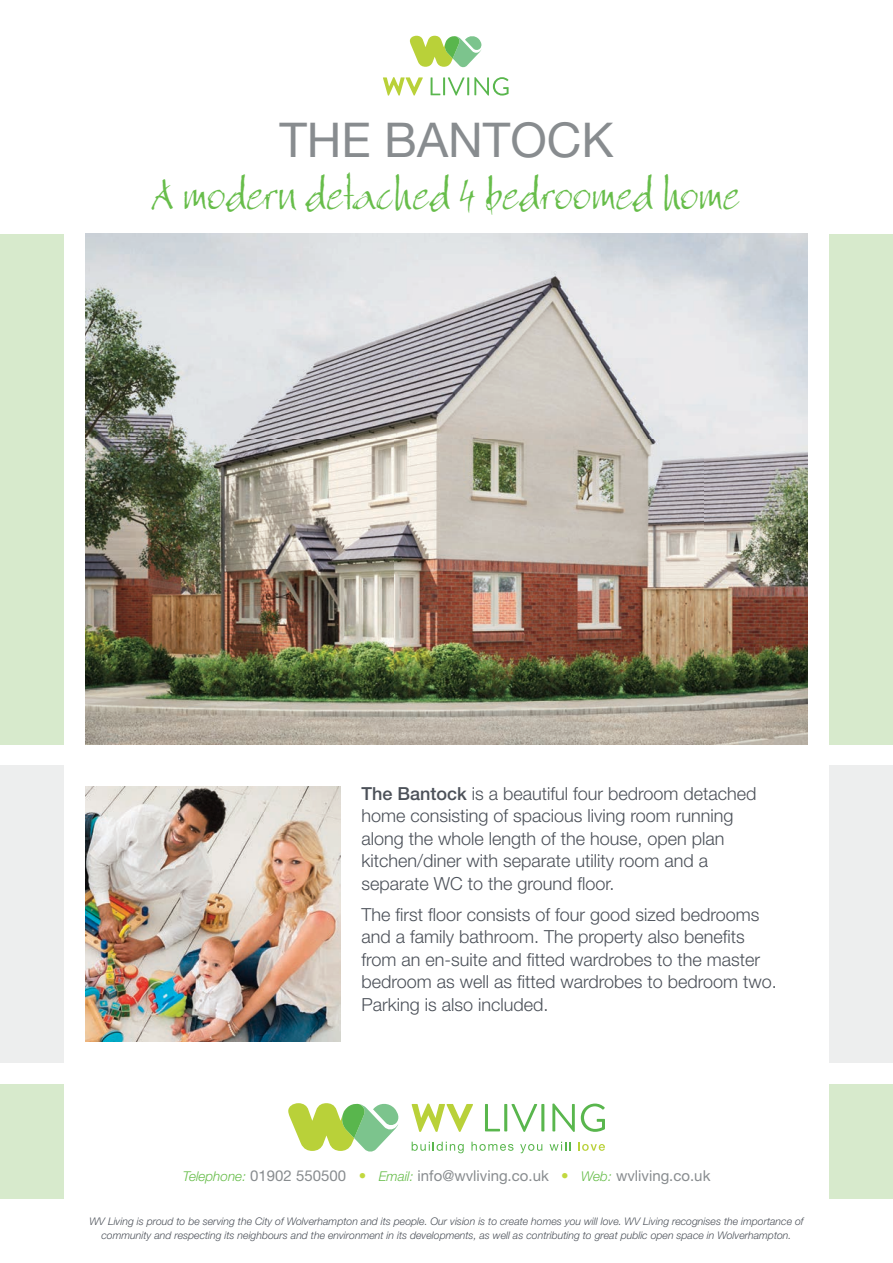
<style>
.page{position:relative;width:893px;height:1263px;background:#fff}
.page>*{position:absolute;margin:0;border:0;box-sizing:border-box;transform-origin:0 0}
.t1{font:48px "Helvetica Neue LT Std";color:#888c8f}
.t2{font:46.5px "Bergell Quill";color:#67bd4a}
.t3{font:300 18px/22.5px "Helvetica Neue LT Std";color:#4c5159}
.t4{font:15px "Helvetica Neue LT Std";color:#888c8f}
.t5{font:italic 300 10.5px/14.2px "Helvetica Neue LT Std";color:#4c5159;text-align:center}
.s1{font-weight:500}
.s2{font-weight:300;font-style:italic;font-size:13.5px;color:#67bd4a}
.s3{color:#c2d83f}
</style>
<div class="page">
<img style="left:85px;top:234px;width:723px;height:510px">
<div style="left:0;top:234px;width:64px;height:510px;background:#d7eacc"></div>
<div style="left:829px;top:234px;width:64px;height:510px;background:#d7eacc"></div>
<svg style="left:383px;top:77px;width:40px;height:19px"></svg>
<svg style="left:431px;top:77px;width:78px;height:19px"></svg>
<svg style="left:410px;top:36px;width:72px;height:32px"></svg>
<div style="left:0;top:765px;width:64px;height:298px;background:#edeeee"></div>
<img style="left:85px;top:787px;width:255px;height:255px">
<div style="left:0;top:1084px;width:64px;height:115px;background:#d7eacc"></div>
<div style="left:829px;top:1084px;width:64px;height:115px;background:#d7eacc"></div>
<div style="left:829px;top:765px;width:64px;height:298px;background:#edeeee"></div>
<svg style="left:412px;top:1142px;width:52px;height:11px"></svg>
<svg style="left:471px;top:1142px;width:42px;height:9px"></svg>
<svg style="left:520px;top:1144px;width:22px;height:9px"></svg>
<svg style="left:549px;top:1142px;width:21px;height:9px"></svg>
<svg style="left:578px;top:1142px;width:27px;height:9px"></svg>
<svg style="left:412px;top:1103px;width:61px;height:29px"></svg>
<svg style="left:485px;top:1104px;width:15px;height:27px"></svg>
<hr style="left:504px;top:1104px;width:3px;height:27px;background:#59b64d">
<svg style="left:511px;top:1104px;width:26px;height:28px"></svg>
<hr style="left:541px;top:1104px;width:3px;height:27px;background:#59b64d">
<svg style="left:552px;top:1103px;width:23px;height:29px"></svg>
<svg style="left:581px;top:1103px;width:24px;height:29px"></svg>
<svg style="left:288px;top:1103px;width:111px;height:49px"></svg>
<h1 class="t1" style="left:279px;top:123px;width:336px">The BanTock</h1>
<h2 class="t2" style="left:153px;top:176px;width:590px">A modern detached 4 bedroomed home</h2>
<p class="t3" style="left:361px;top:784px;width:397px"><span class="s1">The Bantock</span> is a beautiful four bedroom detached home consisting of spacious living room running along the whole length of the house, open plan kitchen/diner with separate utility room and a separate WC to the ground floor.</p>
<p class="t3" style="left:361px;top:905px;width:417px">The first floor consists of four good sized bedrooms and a family bathroom. The property also benefits from an en-suite and fitted wardrobes to the master bedroom as well as fitted wardrobes to bedroom two.<br>Parking is also included.</p>
<p class="t4" style="left:183px;top:1171px;width:529px"><span class="s2">Telephone:</span> 01902 550500 <span class="s3">•</span> <span class="s2">Email:</span> info@wvliving.co.uk <span class="s3">•</span> <span class="s2">Web:</span> wvliving.co.uk</p>
<p class="t5" style="left:89px;top:1215px;width:716px">WV Living is proud to be serving the City of Wolverhampton and its people. Our vision is to create homes you will love. WV Living recognises the importance of community and respecting its neighbours and the environment in its developments, as well as contributing to great public open space in Wolverhampton.</p>
</div>
